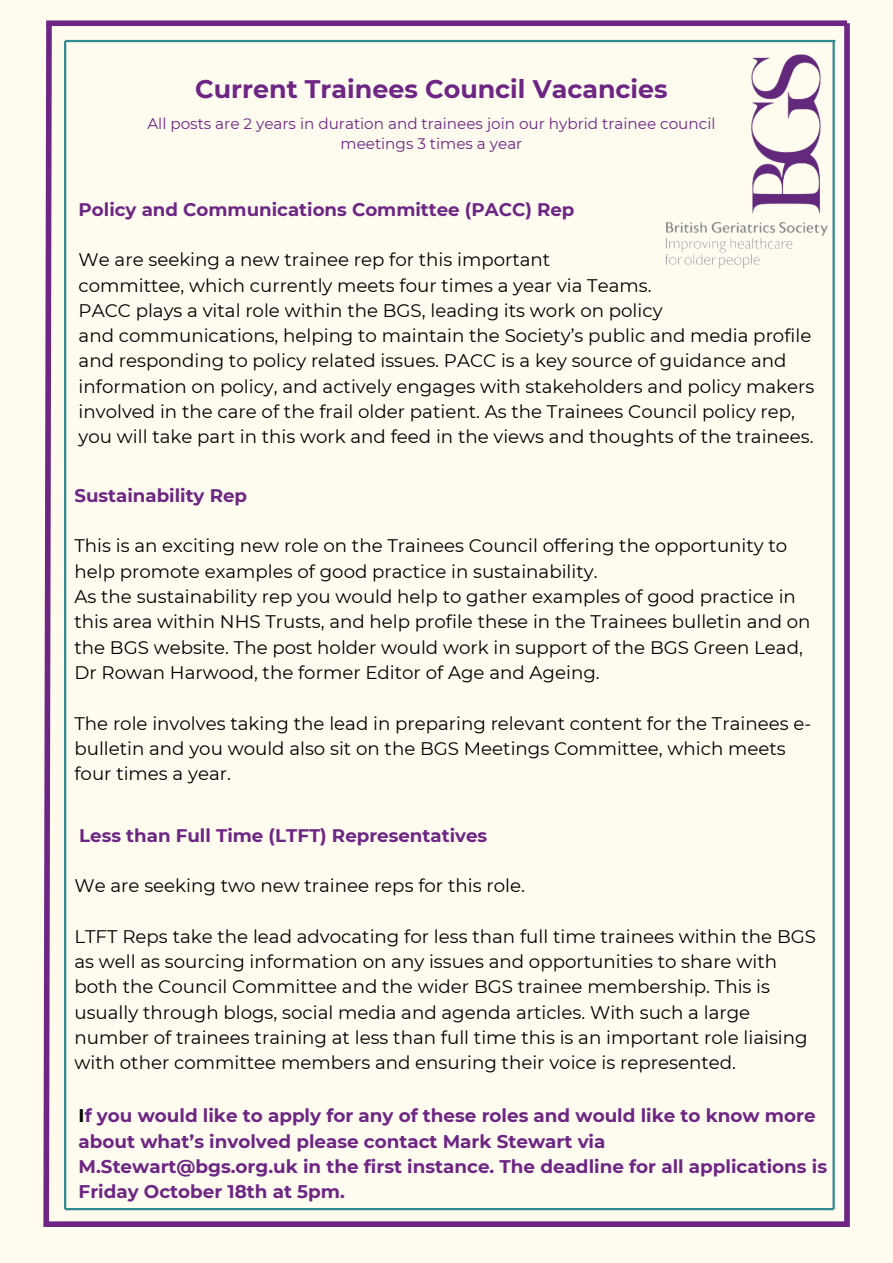
<style>
.page{position:relative;width:893px;height:1263px;background:#fffbef}
.page>*{position:absolute;margin:0;border:0;box-sizing:border-box;transform-origin:0 0}
.t1{font:700 25.35px "Montserrat";color:#6d2683}
.t2{font:700 18.3px/25.3px "Montserrat";color:#6d2683}
.t3{font:18.23px/25.3px "Montserrat";color:#000}
.t4{font:700 18.23px "Montserrat";color:#6d2683}
.t5{font:15.23px/20.9px "Montserrat";color:#6d2683;text-align:center}
.s1{color:#000}
</style>
<div class="page">
<img style="left:665px;top:218px;width:170px;height:75px">
<img style="left:643px;top:39px;width:193px;height:179px">
<hr style="left:65px;top:40px;width:770px;height:2px;background:#308a8f">
<hr style="left:65px;top:1208px;width:768px;height:2px;background:#308a8f">
<hr style="left:832px;top:41px;width:2px;height:1168px;background:#308a8f">
<hr style="left:64px;top:41px;width:2px;height:1168px;background:#308a8f">
<div style="left:46px;top:20px;width:801px;height:6px;background:#6d2683"></div>
<div style="left:844px;top:23px;width:6px;height:1204px;background:#6d2683"></div>
<svg style="left:43px;top:20px;width:12px;height:1207px"></svg>
<div style="left:46px;top:1221px;width:801px;height:6px;background:#6d2683"></div>
<h2 class="t1" style="left:195px;top:73px;width:474px">Current Trainees Council Vacancies</h2>
<h2 class="t5" style="left:147px;top:113px;width:569px">All posts are 2 years in duration and trainees join our hybrid trainee council meetings 3 times a year</h2>
<h3 class="t4" style="left:79px;top:198px;width:497px">Policy and Communications Committee (PACC) Rep</h3>
<h2 class="t3" style="left:79px;top:247px;width:737px">We are seeking a new trainee rep for this important<br>committee, which currently meets four times a year via Teams.<br>PACC plays a vital role within the BGS, leading its work on policy<br>and communications, helping to maintain the Society’s public and media profile and responding to policy related issues. PACC is a key source of guidance and information on policy, and actively engages with stakeholders and policy makers involved in the care of the frail older patient. As the Trainees Council policy rep, you will take part in this work and feed in the views and thoughts of the trainees.</h2>
<h3 class="t4" style="left:74px;top:484px;width:174px">Sustainability Rep</h3>
<h3 class="t3" style="left:74px;top:533px;width:737px">This is an exciting new role on the Trainees Council offering the opportunity to help promote examples of good practice in sustainability.<br>As the sustainability rep you would help to gather examples of good practice in this area within NHS Trusts, and help profile these in the Trainees bulletin and on the BGS website. The post holder would work in support of the BGS Green Lead, Dr Rowan Harwood, the former Editor of Age and Ageing.</h3>
<h2 class="t3" style="left:74px;top:710px;width:738px">The role involves taking the lead in preparing relevant content for the Trainees e&shy;bulletin and you would also sit on the BGS Meetings Committee, which meets four times a year.</h2>
<h1 class="t4" style="left:79px;top:824px;width:409px">Less than Full Time (LTFT) Representatives</h1>
<p class="t3" style="left:74px;top:873px;width:452px">We are seeking two new trainee reps for this role.</p>
<p class="t3" style="left:74px;top:923px;width:743px">LTFT Reps take the lead advocating for less than full time trainees within the BGS as well as sourcing information on any issues and opportunities to share with both the Council Committee and the wider BGS trainee membership. This is usually through blogs, social media and agenda articles. With such a large number of trainees training at less than full time this is an important role liaising with other committee members and ensuring their voice is represented.</p>
<h3 class="t2" style="left:79px;top:1103px;width:750px"><span class="s1">I</span>f you would like to apply for any of these roles and would like to know more about what’s involved please contact Mark Stewart via M.Stewart@bgs.org.uk in the first instance. The deadline for all applications is Friday October 18th at 5pm.</h3>
</div>
